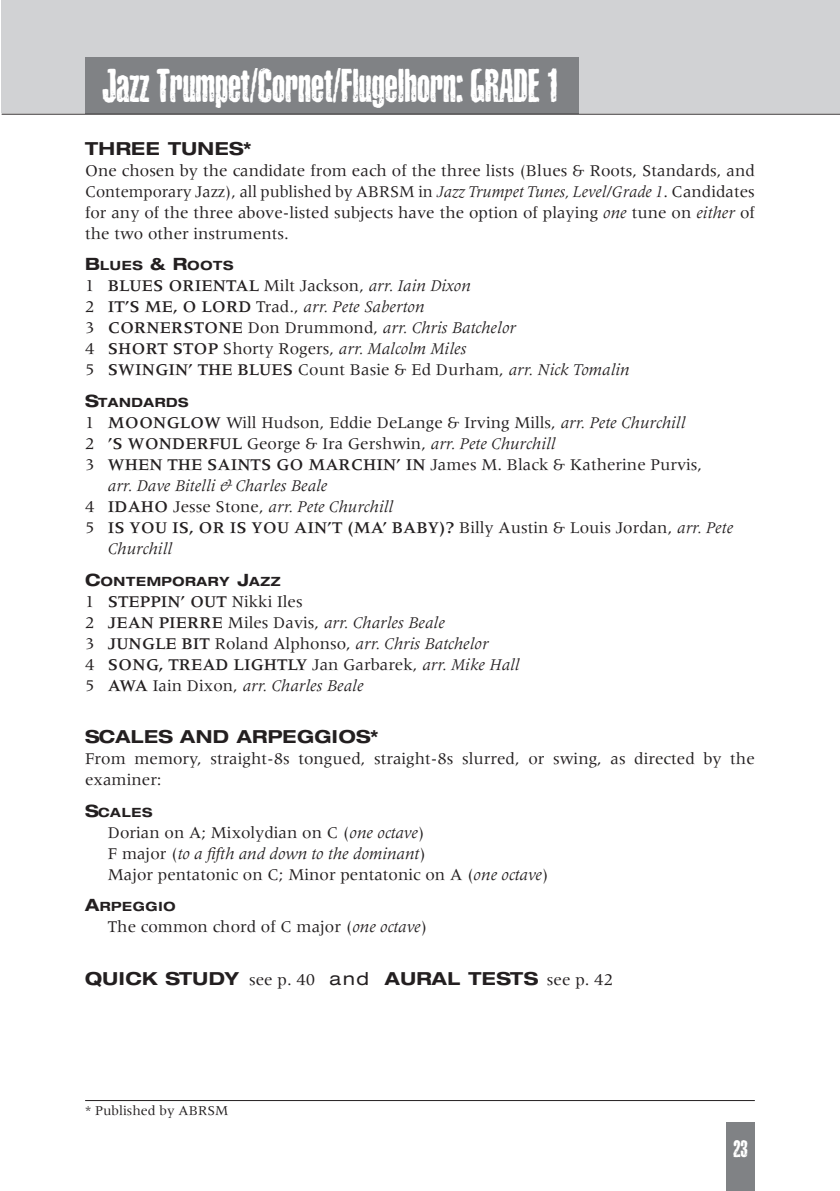
<style>
.page{position:relative;width:840px;height:1191px;background:#fff}
.page>*{position:absolute;margin:0;border:0;box-sizing:border-box;transform-origin:0 0}
.t1{font:40px "Sabotage";color:#fff}
.t2{font:20px "Sabotage";color:#fff}
.t3{font:700 expanded 18px "Helvetica Neue";letter-spacing:.025em;color:#231f20}
.t4{font:17px/21px "Meridien";color:#231f20}
.t5{font:italic 17px/21px "Meridien";color:#231f20}
.t6{font:500 17px "Meridien";color:#231f20}
.t7{font:14px "Meridien";color:#231f20}
.t8{font:700 expanded 12.8px "Helvetica Neue";letter-spacing:.06em;color:#231f20}
.t9{font:700 expanded 12.8px "Helvetica Neue";letter-spacing:.04em;color:#231f20}
.s1{font-style:italic}
.s2{font-size:17px}
.s3{font-style:normal}
.s4{font-weight:500;font-style:normal}
.s5{font-weight:500}
.s6{font-weight:400}
.s7{font-weight:400;font-style:italic}
.s8{font-family:"Meridien";font-weight:400;font-stretch:normal;font-size:17px}
</style>
<div class="page">
<hr style="left:85px;top:1100px;width:669px;height:1px;background:#231f20">
<div style="left:726px;top:1123px;width:28px;height:68px;background:#808285"></div>
<div style="left:1px;top:0;width:838px;height:113px;background:#d1d2d4"></div>
<div style="left:85px;top:57px;width:493px;height:56px;background:#808285"></div>
<hr style="left:2px;top:114px;width:837px;height:1px;background:#231f20">
<h1 class="t1" style="left:102px;top:65px;width:460px">Jazz Trumpet/Cornet/Flugelhorn: GRADE 1</h1>
<p class="t3" style="left:85px;top:142px;width:168px">THREE TUNES*</p>
<p class="t4" style="left:85px;top:161px;width:670px;text-align:justify">One chosen by the candidate from each of the three lists (Blues &amp; Roots, Standards, and Contemporary Jazz), all published by ABRSM in <span class="s1">Jazz Trumpet Tunes, Level/Grade 1</span>. Candidates for any of the three above-listed subjects have the option of playing <span class="s1">one</span> tune on <span class="s1">either</span> of the two other instruments.</p>
<p class="t8" style="left:85px;top:261px;width:150px"><span class="s2">B</span>LUES <span class="s2">&amp; R</span>OOTS</p>
<p class="t5" style="left:85px;top:277px;width:545px"><span class="s3">1</span> <span class="s4">BLUES ORIENTAL</span> <span class="s3">Milt Jackson,</span> arr. Iain Dixon<br><span class="s3">2</span> <span class="s4">IT’S ME, O LORD</span> <span class="s3">Trad.,</span> arr. Pete Saberton<br><span class="s3">3</span> <span class="s4">CORNERSTONE</span> <span class="s3">Don Drummond,</span> arr. Chris Batchelor<br><span class="s3">4</span> <span class="s4">SHORT STOP</span> <span class="s3">Shorty Rogers,</span> arr. Malcolm Miles<br><span class="s3">5</span> <span class="s4">SWINGIN’ THE BLUES</span> <span class="s3">Count Basie &amp; Ed Durham,</span> arr. Nick Tomalin</p>
<p class="t9" style="left:85px;top:398px;width:105px"><span class="s2">S</span>TANDARDS</p>
<p class="t4" style="left:85px;top:413px;width:601px">1 <span class="s5">MOONGLOW</span> Will Hudson, Eddie DeLange &amp; Irving Mills, <span class="s1">arr. Pete Churchill</span></p>
<p class="t4" style="left:85px;top:434px;width:471px">2 <span class="s5">’S WONDERFUL</span> George &amp; Ira Gershwin, <span class="s1">arr. Pete Churchill</span></p>
<p class="t4" style="left:85px;top:455px;width:618px">3 <span class="s5">WHEN THE SAINTS GO MARCHIN’ IN</span> James M. Black &amp; Katherine Purvis,</p>
<p class="t5" style="left:108px;top:476px;width:221px">arr. Dave Bitelli &amp; Charles Beale</p>
<p class="t5" style="left:85px;top:497px;width:309px"><span class="s3">4</span> <span class="s4">IDAHO</span> <span class="s3">Jesse Stone,</span> arr. Pete Churchill</p>
<p class="t6" style="left:85px;top:521px;width:649px"><span class="s6">5</span> IS YOU IS, OR IS YOU AIN’T (MA’ BABY)? <span class="s6">Billy Austin &amp; Louis Jordan,</span> <span class="s7">arr. Pete</span></p>
<p class="t5" style="left:108px;top:539px;width:66px">Churchill</p>
<p class="t8" style="left:85px;top:576px;width:197px"><span class="s2">C</span>ONTEMPORARY <span class="s2">J</span>AZZ</p>
<p class="t4" style="left:85px;top:592px;width:436px">1 <span class="s5">STEPPIN’ OUT</span> Nikki Iles<br>2 <span class="s5">JEAN PIERRE</span> Miles Davis, <span class="s1">arr. Charles Beale<br></span>3 <span class="s5">JUNGLE BIT</span> Roland Alphonso, <span class="s1">arr. Chris Batchelor<br></span>4 <span class="s5">SONG, TREAD LIGHTLY</span> Jan Garbarek, <span class="s1">arr. Mike Hall </span>5 <span class="s5">AWA</span> Iain Dixon, <span class="s1">arr. Charles Beale</span></p>
<p class="t3" style="left:85px;top:730px;width:295px">SCALES AND ARPEGGIOS*</p>
<p class="t4" style="left:85px;top:749px;width:670px">From memory, straight-8s tongued, straight-8s slurred, or swing, as directed by the examiner:</p>
<p class="t8" style="left:85px;top:807px;width:69px"><span class="s2">S</span>CALES</p>
<p class="t4" style="left:108px;top:823px;width:442px">Dorian on A; Mixolydian on C (<span class="s1">one octave</span>)<br>F major (<span class="s1">to a fifth and down to the dominant</span>)<br>Major pentatonic on C; Minor pentatonic on A (<span class="s1">one octave</span>)</p>
<p class="t8" style="left:85px;top:902px;width:92px"><span class="s2">A</span>RPEGGIO</p>
<p class="t4" style="left:108px;top:917px;width:321px">The common chord of C major (<span class="s1">one octave</span>)</p>
<p class="t3" style="left:85px;top:971px;width:529px">QUICK STUDY <span class="s8">see p. 40</span> <span class="s6">and</span> AURAL TESTS <span class="s8">see p. 42</span></p>
<p class="t7" style="left:85px;top:1105px;width:145px">* Published by ABRSM</p>
<p class="t2" style="left:733px;top:1138px;width:16px">23</p>
</div>
